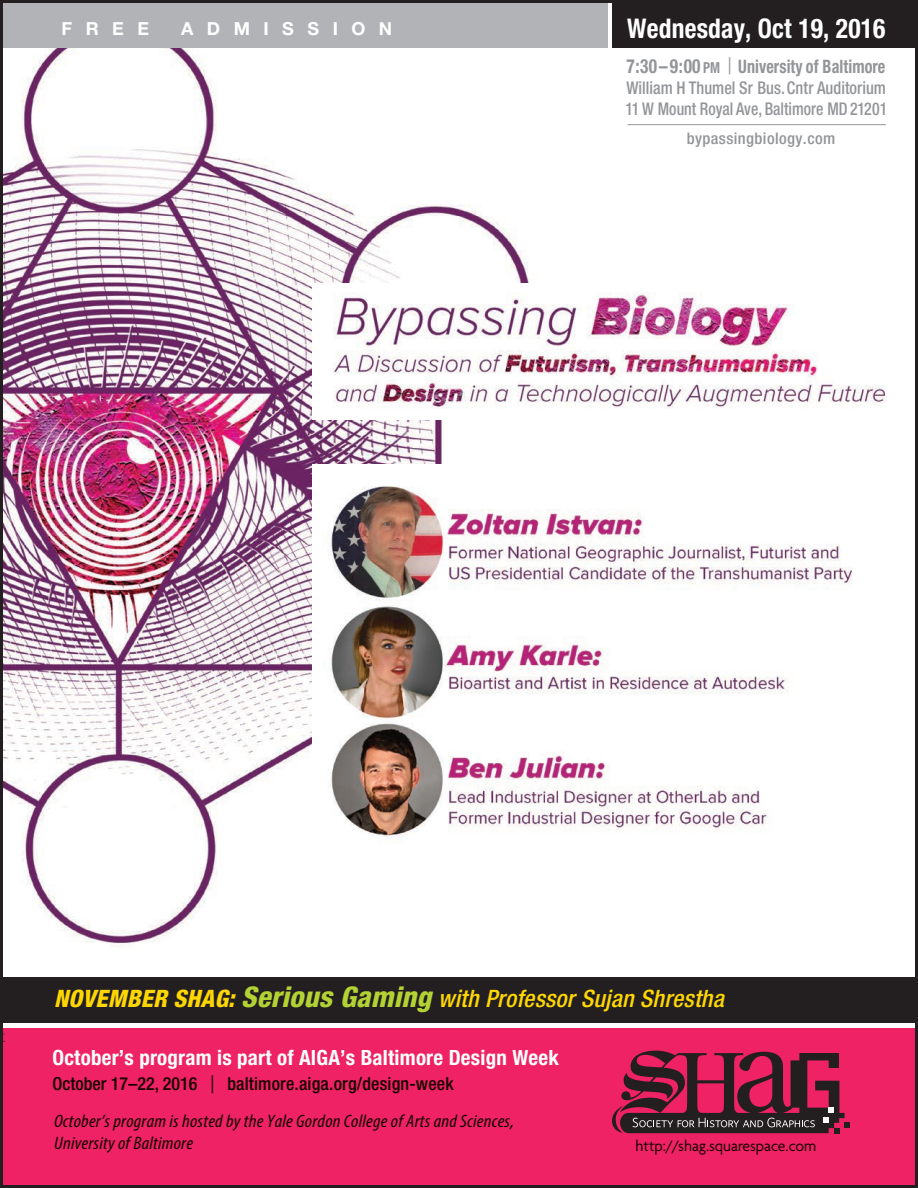
<style>
.page{position:relative;width:918px;height:1188px;background:#fff}
.page>*{position:absolute;margin:0;border:0;box-sizing:border-box;transform-origin:0 0}
.t1{font:700 condensed 27.15px "Helvetica Neue LT Std";letter-spacing:.01em;color:#fff;scale:.94 1}
.t2{font:italic 500 condensed 24px "Helvetica Neue LT Std";letter-spacing:.01em;color:#fed702}
.t3{font:700 condensed 21px "Helvetica Neue LT Std";letter-spacing:.01em;color:#fff}
.t4{font:700 condensed 18.6px "Helvetica Neue LT Std";letter-spacing:.005em;color:#939598;scale:.87 1}
.t5{font:italic condensed 18px/21.6px "Myriad Pro";letter-spacing:.01em;color:#160000;scale:1.1 1}
.t6{font:500 condensed 18px "Helvetica Neue LT Std";letter-spacing:.01em;color:#160000}
.t7{font:700 18px "Helvetica Neue LT Std";letter-spacing:.75em;color:#fff}
.t8{font:18px "Times";color:#231f20}
.t9{font:500 condensed 17.55px/21.3px "Helvetica Neue LT Std";color:#939598;scale:.93 1}
.t10{font:16.05px "Agenda";color:#160000}
.t11{font:500 condensed 15.9px "Helvetica Neue LT Std";letter-spacing:.025em;color:#939598}
.s1{font-size:19.5px}
.s2{font-size:15.15px}
.s3{font-weight:400;font-size:23.25px}
.s4{font-weight:800}
.s5{font-weight:800;font-size:28.5px;color:#b3d234}
.s6{font-weight:400;font-size:24.3px}
</style>
<div class="page">
<div style="left:0;top:1028px;width:918px;height:160px;background:#ee2264"></div>
<img style="left:4px;top:47px;width:666px;height:900px">
<img style="left:312px;top:283px;width:575px;height:137px">
<img style="left:312px;top:465px;width:541px;height:458px">
<div style="left:0;top:977px;width:918px;height:46px;background:#231f20"></div>
<div style="left:0;top:0;width:608px;height:47px;background:#b2b3b7"></div>
<div style="left:612px;top:0;width:306px;height:47px;background:#231f20"></div>
<svg style="left:612px;top:1051px;width:238px;height:82px"></svg>
<hr style="left:628px;top:124px;width:258px;height:1px;background:#939598">
<p class="t7" style="left:62px;top:18px;width:89px">FREE</p>
<p class="t7" style="left:181px;top:18px;width:213px">ADMISSION</p>
<h1 class="t1" style="left:627px;top:12px;width:276px">Wednesday, Oct 19, 2016</h1>
<p class="t4" style="left:626px;top:55px;width:299px"><span class="s1">7:30–9:00</span> <span class="s2">PM</span> <span class="s3">|</span> University of Baltimore</p>
<p class="t9" style="left:626px;top:77px;width:283px">William H Thumel Sr Bus.Cntr Auditorium<br>11 W Mount Royal Ave, Baltimore MD 21201</p>
<p class="t11" style="left:687px;top:128px;width:150px">bypassingbiology.com</p>
<p class="t8" style="left:0;top:1019px;width:7px">t</p>
<h2 class="t2" style="left:54px;top:984px;width:671px"><span class="s4">NOVEMBER SHAG:</span> <span class="s5">Serious Gaming</span> with Professor Sujan Shrestha</h2>
<p class="t3" style="left:52px;top:1045px;width:508px">October’s program is part of AIGA’s Baltimore Design Week</p>
<p class="t6" style="left:52px;top:1073px;width:403px">October 17–22, 2016 <span class="s6">|</span> baltimore.aiga.org/design-week</p>
<p class="t5" style="left:54px;top:1110px;width:420px">October’s program is hosted by the Yale Gordon College of Arts and Sciences,<br>University of Baltimore</p>
<p class="t10" style="left:635px;top:1136px;width:182px">http://shag.squarespace.com</p>
</div>
